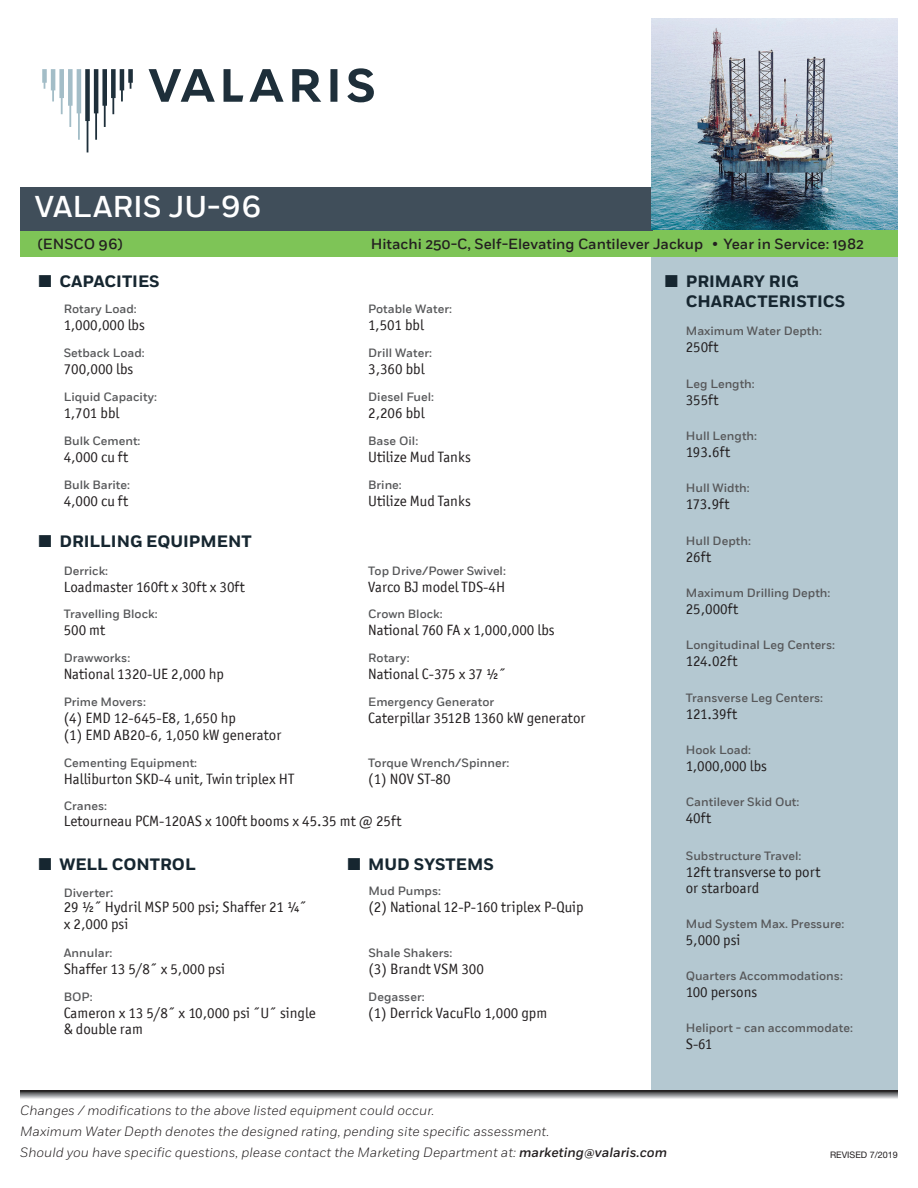
<style>
.page{position:relative;width:918px;height:1188px;background:#fff}
.page>*{position:absolute;margin:0;border:0;box-sizing:border-box;transform-origin:0 0}
.t1{font:500 30px "Fort";color:#fff}
.t2{font:700 16.5px/19.8px "Fort";color:#162630}
.t3{font:15px/16.5px "Officina San ITC";color:#231f20}
.t4{font:500 14.7px "Fort";color:#231f20}
.t5{font:italic 300 13.5px/21px "Fort";color:#231f20}
.t6{font:500 12px "Fort";color:#57585a}
.t7{font:9px "Helvetica Neue LT Std";color:#231f20}
.s1{font-family:"Officina San ITC";font-weight:400}
.s2{font-size:13.5px}
.s3{font-weight:500}
</style>
<div class="page">
<div style="left:651px;top:225px;width:247px;height:866px;background:#b4c8d1"></div>
<div style="left:20px;top:213px;width:878px;height:44px;background:#7ec457"></div>
<div style="left:20px;top:187px;width:633px;height:43px;background:#404e5a"></div>
<svg style="left:20px;top:1091px;width:878px;height:8px;background:#8e8f91"></svg>
<svg style="left:42px;top:68px;width:332px;height:84px"></svg>
<img style="left:651px;top:18px;width:247px;height:211px">
<h1 class="t1" style="left:35px;top:188px;width:228px">VALARIS JU-96</h1>
<p class="t4" style="left:38px;top:235px;width:87px">(ENSCO 96)</p>
<p class="t4" style="left:371px;top:235px;width:495px">Hitachi 250-C, Self-Elevating Cantilever Jackup <span class="s1">•</span> Year in Service: 1982</p>
<p class="t2" style="left:59px;top:272px;width:102px">CAPACITIES</p>
<p class="t6" style="left:64px;top:302px;width:75px">Rotary Load:</p>
<p class="t3" style="left:64px;top:317px;width:83px">1,000,000 lbs</p>
<p class="t6" style="left:64px;top:346px;width:82px">Setback Load:</p>
<p class="t3" style="left:64px;top:361px;width:71px">700,000 lbs</p>
<p class="t6" style="left:64px;top:390px;width:95px">Liquid Capacity:</p>
<p class="t3" style="left:64px;top:405px;width:57px">1,701 bbl</p>
<p class="t6" style="left:64px;top:434px;width:78px">Bulk Cement:</p>
<p class="t3" style="left:64px;top:449px;width:66px">4,000 cu ft</p>
<p class="t6" style="left:64px;top:477px;width:68px">Bulk Barite:</p>
<p class="t3" style="left:64px;top:492px;width:66px">4,000 cu ft</p>
<p class="t2" style="left:59px;top:532px;width:194px">DRILLING EQUIPMENT</p>
<p class="t6" style="left:64px;top:563px;width:46px">Derrick:</p>
<p class="t3" style="left:64px;top:578px;width:183px">Loadmaster 160ft x 30ft x 30ft</p>
<p class="t6" style="left:64px;top:607px;width:95px">Travelling Block:</p>
<p class="t3" style="left:64px;top:622px;width:43px">500 mt</p>
<p class="t6" style="left:64px;top:651px;width:68px">Drawworks:</p>
<p class="t3" style="left:64px;top:666px;width:162px">National 1320-UE 2,000 hp</p>
<p class="t6" style="left:64px;top:695px;width:84px">Prime Movers:</p>
<p class="t3" style="left:64px;top:710px;width:219px">(4) EMD 12-645-E8, 1,650 hp<br>(1) EMD AB20-6, 1,050 kW generator</p>
<p class="t6" style="left:368px;top:302px;width:85px">Potable Water:</p>
<p class="t3" style="left:368px;top:317px;width:57px">1,501 bbl</p>
<p class="t6" style="left:368px;top:346px;width:65px">Drill Water:</p>
<p class="t3" style="left:368px;top:361px;width:58px">3,360 bbl</p>
<p class="t6" style="left:368px;top:390px;width:67px">Diesel Fuel:</p>
<p class="t3" style="left:368px;top:405px;width:58px">2,206 bbl</p>
<p class="t6" style="left:368px;top:434px;width:52px">Base Oil:</p>
<p class="t3" style="left:368px;top:449px;width:104px">Utilize Mud Tanks</p>
<p class="t6" style="left:368px;top:477px;width:35px">Brine:</p>
<p class="t3" style="left:368px;top:492px;width:104px">Utilize Mud Tanks</p>
<p class="t6" style="left:368px;top:563px;width:139px">Top Drive/Power Swivel:</p>
<p class="t3" style="left:368px;top:578px;width:139px">Varco BJ model TDS-4H</p>
<p class="t6" style="left:368px;top:607px;width:76px">Crown Block:</p>
<p class="t3" style="left:368px;top:622px;width:188px">National 760 FA x 1,000,000 lbs</p>
<p class="t6" style="left:368px;top:651px;width:43px">Rotary:</p>
<p class="t3" style="left:368px;top:666px;width:139px">National C-375 x 37 ½˝</p>
<p class="t6" style="left:368px;top:695px;width:127px">Emergency Generator</p>
<p class="t3" style="left:368px;top:710px;width:219px">Caterpillar 3512B 1360 kW generator</p>
<p class="t6" style="left:64px;top:756px;width:135px">Cementing Equipment:</p>
<p class="t3" style="left:64px;top:771px;width:232px">Halliburton SKD-4 unit, Twin triplex HT</p>
<p class="t6" style="left:64px;top:799px;width:45px">Cranes:</p>
<p class="t3" style="left:64px;top:813px;width:339px">Letourneau PCM-120AS x 100ft booms x 45.35 mt @ 25ft</p>
<p class="t6" style="left:368px;top:756px;width:143px">Torque Wrench/Spinner:</p>
<p class="t3" style="left:368px;top:771px;width:84px">(1) NOV ST-80</p>
<p class="t2" style="left:59px;top:855px;width:138px">WELL CONTROL</p>
<p class="t2" style="left:368px;top:855px;width:127px">MUD SYSTEMS</p>
<p class="t6" style="left:64px;top:885px;width:51px">Diverter<span class="s2">:</span></p>
<p class="t3" style="left:64px;top:899px;width:245px">29 ½˝ Hydril MSP 500 psi; Shaffer 21 ¼˝ x 2,000 psi</p>
<p class="t6" style="left:64px;top:945px;width:50px">Annular:</p>
<p class="t3" style="left:64px;top:960px;width:163px">Shaffer 13 5/8˝ x 5,000 psi</p>
<p class="t6" style="left:368px;top:884px;width:74px">Mud Pumps:</p>
<p class="t3" style="left:368px;top:899px;width:217px">(2) National 12-P-160 triplex P-Quip</p>
<p class="t6" style="left:368px;top:945px;width:86px">Shale Shakers:</p>
<p class="t3" style="left:368px;top:960px;width:117px">(3) Brandt VSM 300</p>
<p class="t6" style="left:64px;top:989px;width:30px">BOP:</p>
<p class="t3" style="left:64px;top:1004px;width:254px">Cameron x 13 5/8˝ x 10,000 psi ˝U˝ single &amp; double ram</p>
<p class="t6" style="left:368px;top:989px;width:58px">Degasser:</p>
<p class="t3" style="left:368px;top:1004px;width:181px">(1) Derrick VacuFlo 1,000 gpm</p>
<p class="t2" style="left:686px;top:272px;width:161px">PRIMARY RIG<br>CHARACTERISTICS</p>
<p class="t6" style="left:686px;top:324px;width:138px">Maximum Water Depth:</p>
<p class="t3" style="left:686px;top:339px;width:34px">250ft</p>
<p class="t6" style="left:686px;top:376px;width:71px">Leg Length:</p>
<p class="t3" style="left:686px;top:391px;width:34px">355ft</p>
<p class="t6" style="left:686px;top:429px;width:73px">Hull Length:</p>
<p class="t3" style="left:686px;top:443px;width:46px">193.6ft</p>
<p class="t6" style="left:686px;top:481px;width:65px">Hull Width:</p>
<p class="t3" style="left:686px;top:496px;width:45px">173.9ft</p>
<p class="t6" style="left:686px;top:533px;width:67px">Hull Depth:</p>
<p class="t3" style="left:686px;top:548px;width:27px">26ft</p>
<p class="t6" style="left:686px;top:585px;width:146px">Maximum Drilling Depth:</p>
<p class="t3" style="left:686px;top:600px;width:54px">25,000ft</p>
<p class="t6" style="left:686px;top:638px;width:151px">Longitudinal Leg Centers:</p>
<p class="t3" style="left:686px;top:653px;width:53px">124.02ft</p>
<p class="t6" style="left:686px;top:690px;width:139px">Transverse Leg Centers:</p>
<p class="t3" style="left:686px;top:705px;width:53px">121.39ft</p>
<p class="t6" style="left:686px;top:742px;width:67px">Hook Load:</p>
<p class="t3" style="left:686px;top:757px;width:83px">1,000,000 lbs</p>
<p class="t6" style="left:686px;top:795px;width:115px">Cantilever Skid Out:</p>
<p class="t3" style="left:686px;top:810px;width:27px">40ft</p>
<p class="t6" style="left:686px;top:849px;width:117px">Substructure Travel:</p>
<p class="t3" style="left:686px;top:864px;width:136px">12ft transverse to port or starboard</p>
<p class="t6" style="left:686px;top:916px;width:160px">Mud System Max. Pressure:</p>
<p class="t3" style="left:686px;top:931px;width:56px">5,000 psi</p>
<p class="t6" style="left:686px;top:969px;width:159px">Quarters Accommodations:</p>
<p class="t3" style="left:686px;top:984px;width:73px">100 persons</p>
<p class="t6" style="left:686px;top:1021px;width:169px">Heliport - can accommodate:</p>
<p class="t3" style="left:686px;top:1036px;width:28px">S-61</p>
<p class="t5" style="left:20px;top:1100px;width:648px">Changes / modifications to the above listed equipment could occur.<br>Maximum Water Depth denotes the designed rating, pending site specific assessment.<br>Should you have specific questions, please contact the Marketing Department at: <span class="s3">marketing@valaris.com</span></p>
<p class="t7" style="left:830px;top:1149px;width:69px">REVISED 7/2019</p>
</div>
